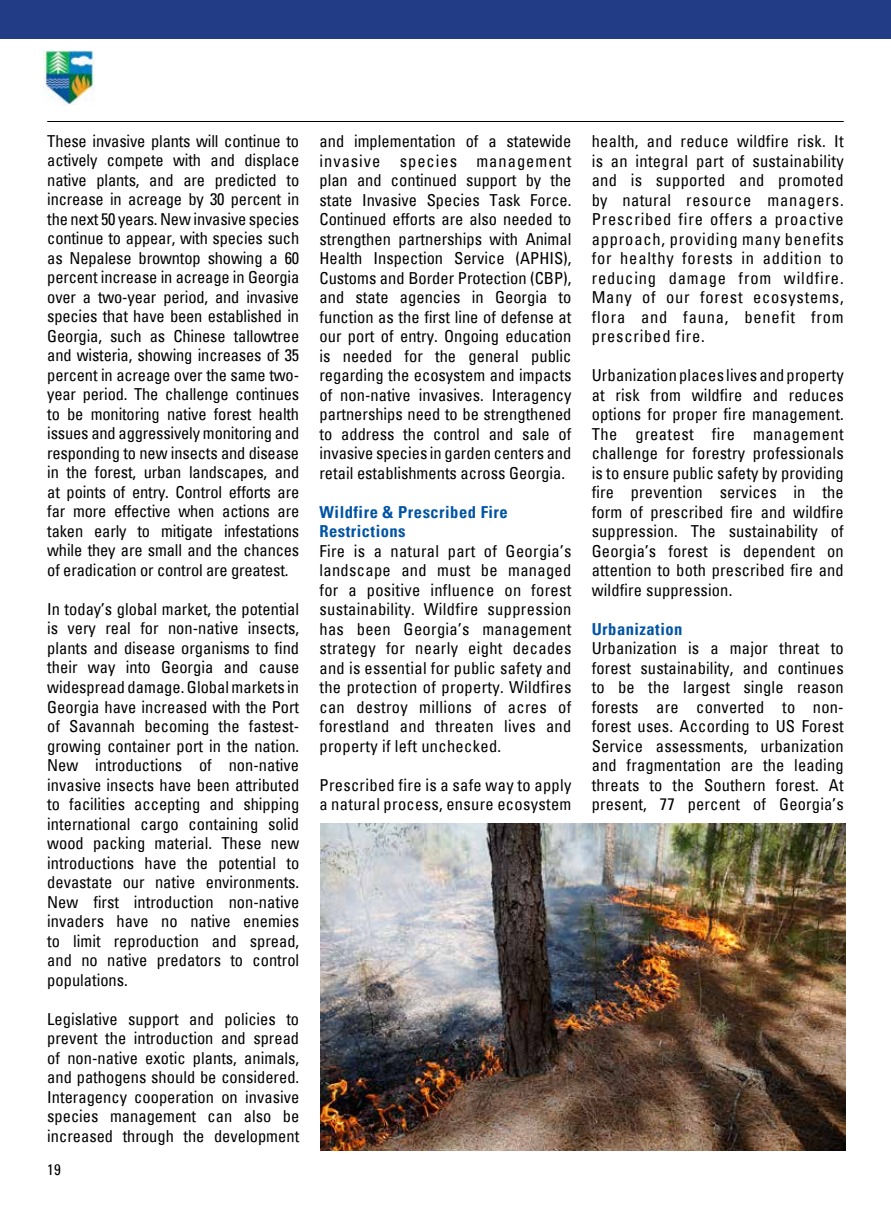
<style>
.page{position:relative;width:891px;height:1215px;background:#fff}
.page>*{position:absolute;margin:0;border:0;box-sizing:border-box;transform-origin:0 0}
.t1{font:condensed 16.5px/19.5px "Univers";letter-spacing:.01em;color:#000;text-align:justify}
.t2{font:700 condensed 16.5px/19.5px "Univers";letter-spacing:.03em;color:#0054a4}
.t3{font:condensed 15px "Univers";color:#000}
</style>
<div class="page">
<hr style="left:47px;top:121px;width:797px;height:1px;background:#000">
<img style="left:44px;top:50px;width:50px;height:55px">
<div style="left:0;top:0;width:891px;height:38px;background:#223d85"></div>
<img style="left:321px;top:824px;width:524px;height:327px">
<p class="t1" style="left:47px;top:131px;width:254px">These invasive plants will continue to actively compete with and displace native plants, and are predicted to increase in acreage by 30 percent in the next 50 years. New invasive species continue to appear, with species such as Nepalese browntop showing a 60 percent increase in acreage in Georgia over a two-year period, and invasive species that have been established in Georgia, such as Chinese tallowtree and wisteria, showing increases of 35 percent in acreage over the same two&shy;year period. The challenge continues to be monitoring native forest health issues and aggressively monitoring and responding to new insects and disease in the forest, urban landscapes, and at points of entry. Control efforts are far more effective when actions are taken early to mitigate infestations while they are small and the chances of eradication or control are greatest.</p>
<p class="t1" style="left:47px;top:599px;width:254px">In today’s global market, the potential is very real for non-native insects, plants and disease organisms to find their way into Georgia and cause widespread damage. Global markets in Georgia have increased with the Port of Savannah becoming the fastest&shy;growing container port in the nation.<br>New introductions of non-native invasive insects have been attributed to facilities accepting and shipping international cargo containing solid wood packing material. These new introductions have the potential to devastate our native environments.<br>New first introduction non-native invaders have no native enemies to limit reproduction and spread, and no native predators to control populations.</p>
<p class="t1" style="left:47px;top:1009px;width:254px">Legislative support and policies to prevent the introduction and spread of non-native exotic plants, animals, and pathogens should be considered.<br>Interagency cooperation on invasive species management can also be increased through the development</p>
<p class="t3" style="left:47px;top:1159px;width:15px">19</p>
<p class="t1" style="left:320px;top:131px;width:254px">and implementation of a statewide invasive species management plan and continued support by the state Invasive Species Task Force.<br>Continued efforts are also needed to strengthen partnerships with Animal Health Inspection Service (APHIS), Customs and Border Protection (CBP), and state agencies in Georgia to function as the first line of defense at our port of entry. Ongoing education is needed for the general public regarding the ecosystem and impacts of non-native invasives. Interagency partnerships need to be strengthened to address the control and sale of invasive species in garden centers and retail establishments across Georgia.</p>
<p class="t2" style="left:320px;top:502px;width:190px">Wildfire &amp; Prescribed Fire<br>Restrictions</p>
<p class="t1" style="left:320px;top:541px;width:254px">Fire is a natural part of Georgia’s landscape and must be managed for a positive influence on forest sustainability. Wildfire suppression has been Georgia’s management strategy for nearly eight decades and is essential for public safety and the protection of property. Wildfires can destroy millions of acres of forestland and threaten lives and property if left unchecked.</p>
<p class="t1" style="left:320px;top:775px;width:254px">Prescribed fire is a safe way to apply a natural process, ensure ecosystem</p>
<p class="t1" style="left:592px;top:131px;width:254px">health, and reduce wildfire risk. It is an integral part of sustainability and is supported and promoted by natural resource managers.<br>Prescribed fire offers a proactive approach, providing many benefits for healthy forests in addition to reducing damage from wildfire.<br>Many of our forest ecosystems, flora and fauna, benefit from prescribed fire.</p>
<p class="t1" style="left:592px;top:365px;width:254px">Urbanization places lives and property at risk from wildfire and reduces options for proper fire management.<br>The greatest fire management challenge for forestry professionals is to ensure public safety by providing fire prevention services in the form of prescribed fire and wildfire suppression. The sustainability of Georgia’s forest is dependent on attention to both prescribed fire and wildfire suppression.</p>
<p class="t2" style="left:592px;top:619px;width:92px">Urbanization</p>
<p class="t1" style="left:592px;top:638px;width:254px">Urbanization is a major threat to forest sustainability, and continues to be the largest single reason forests are converted to non&shy;forest uses. According to US Forest Service assessments, urbanization and fragmentation are the leading threats to the Southern forest. At present, 77 percent of Georgia’s</p>
</div>
